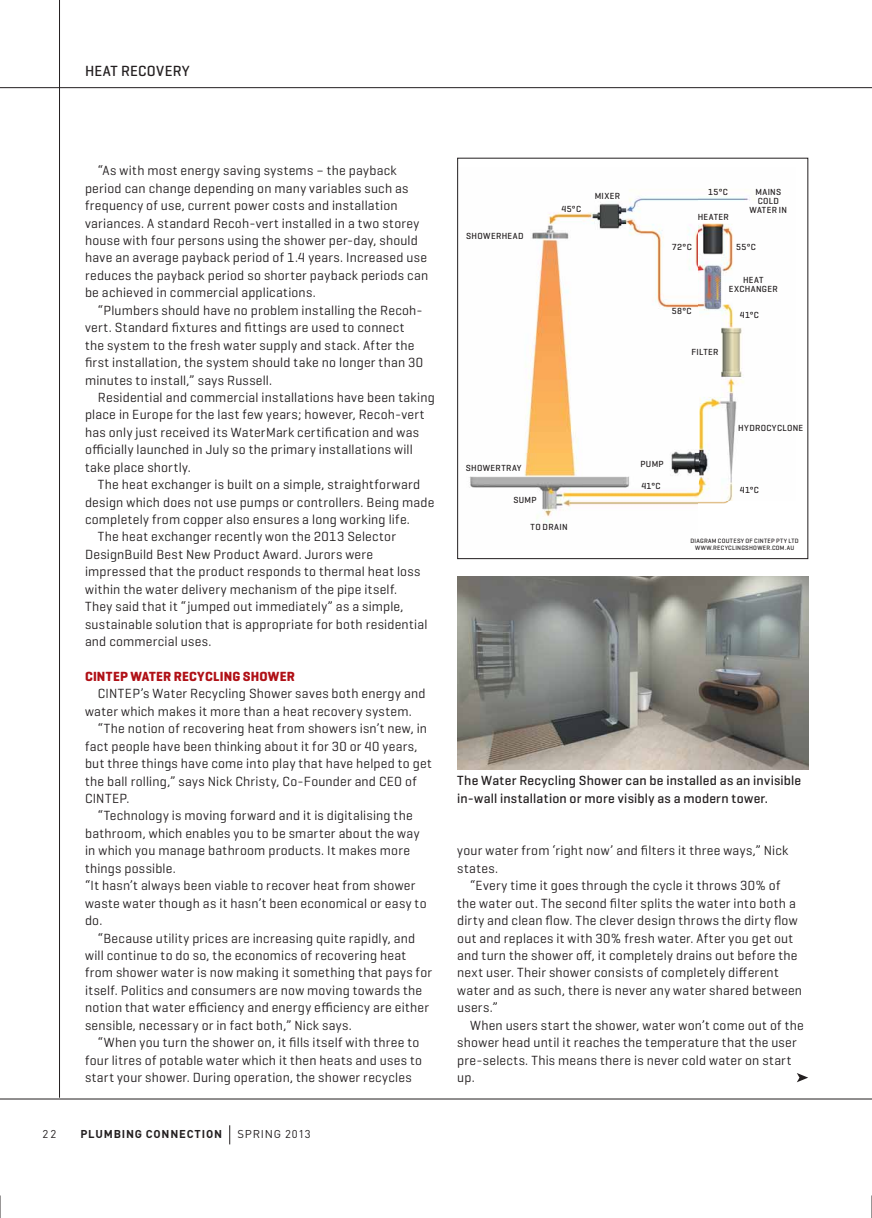
<style>
.page{position:relative;width:872px;height:1218px;background:#fff}
.page>*{position:absolute;margin:0;border:0;box-sizing:border-box;transform-origin:0 0}
.t1{font:500 15px "Geogrotesque";letter-spacing:.02em;color:#231f20}
.t2{font:13.5px/17.4px "Geogrotesque";letter-spacing:.02em;color:#231f20}
.t3{font:500 13.5px/17.4px "Geogrotesque";letter-spacing:.015em;color:#231f20}
.t4{font:700 13.5px "Geogrotesque";letter-spacing:.015em;color:#b01016}
.t5{font:700 11.25px "DIN Pro";letter-spacing:.07em;color:#231f20}
.t6{font:11.25px "DIN Pro";letter-spacing:.07em;color:#231f20}
.t7{font:500 9px/9px "Geogrotesque";letter-spacing:.04em;color:#231f20;text-align:center}
.t8{font:500 6.3px/7.5px "Geogrotesque";letter-spacing:.04em;color:#231f20;text-align:center}
</style>
<div class="page">
<svg style="left:229px;top:1125px;width:1px;height:19px"></svg>
<hr style="left:59px;top:0;width:1px;height:1097px;background:#231f20">
<img style="left:457px;top:576px;width:351px;height:193px">
<svg style="left:797px;top:1073px;width:11px;height:9px"></svg>
<hr style="left:0;top:87px;width:872px;height:1px;background:#231f20">
<hr style="left:0;top:1098px;width:872px;height:1px;background:#231f20">
<img style="left:469px;top:190px;width:286px;height:332px">
<div style="left:457px;top:158px;width:351px;height:401px;border:1px solid #231f20"></div>
<svg style="left:0;top:1195px;width:1px;height:22px"></svg>
<svg style="left:871px;top:1195px;width:1px;height:22px"></svg>
<p class="t1" style="left:85px;top:64px;width:106px">HEAT RECOVERY</p>
<p class="t2" style="left:85px;top:163px;width:344px;text-indent:13px">“As with most energy saving systems – the payback period can change depending on many variables such as frequency of use, current power costs and installation variances. A standard Recoh-vert installed in a two storey house with four persons using the shower per-day, should have an average payback period of 1.4 years. Increased use reduces the payback period so shorter payback periods can be achieved in commercial applications.</p>
<p class="t2" style="left:85px;top:302px;width:339px;text-indent:13px">“Plumbers should have no problem installing the Recoh&shy;vert. Standard fixtures and fittings are used to connect the system to the fresh water supply and stack. After the first installation, the system should take no longer than 30 minutes to install,” says Russell.</p>
<p class="t2" style="left:85px;top:389px;width:351px;text-indent:13px">Residential and commercial installations have been taking place in Europe for the last few years; however, Recoh-vert has only just received its WaterMark certification and was officially launched in July so the primary installations will take place shortly.</p>
<p class="t2" style="left:98px;top:476px;width:324px">The heat exchanger is built on a simple, straightforward</p>
<p class="t2" style="left:85px;top:494px;width:351px">design which does not use pumps or controllers. Being made</p>
<p class="t2" style="left:85px;top:511px;width:326px">completely from copper also ensures a long working life.</p>
<p class="t2" style="left:98px;top:529px;width:300px">The heat exchanger recently won the 2013 Selector</p>
<p class="t2" style="left:85px;top:546px;width:290px">DesignBuild Best New Product Award. Jurors were</p>
<p class="t2" style="left:85px;top:564px;width:337px">impressed that the product responds to thermal heat loss</p>
<p class="t2" style="left:85px;top:581px;width:313px">within the water delivery mechanism of the pipe itself.</p>
<p class="t2" style="left:85px;top:598px;width:320px">They said that it “jumped out immediately” as a simple,</p>
<p class="t2" style="left:85px;top:616px;width:344px">sustainable solution that is appropriate for both residential</p>
<p class="t2" style="left:85px;top:633px;width:128px">and commercial uses.</p>
<p class="t4" style="left:85px;top:668px;width:211px">CINTEP WATER RECYCLING SHOWER</p>
<p class="t2" style="left:85px;top:686px;width:342px;text-indent:13px">CINTEP’s Water Recycling Shower saves both energy and water which makes it more than a heat recovery system.</p>
<p class="t2" style="left:85px;top:720px;width:348px;text-indent:13px">“The notion of recovering heat from showers isn’t new, in fact people have been thinking about it for 30 or 40 years, but three things have come into play that have helped to get the ball rolling,” says Nick Christy, Co-Founder and CEO of CINTEP.</p>
<p class="t2" style="left:85px;top:808px;width:343px;text-indent:13px">“Technology is moving forward and it is digitalising the bathroom, which enables you to be smarter about the way in which you manage bathroom products. It makes more things possible.<br>“It hasn’t always been viable to recover heat from shower waste water though as it hasn’t been economical or easy to do.</p>
<p class="t2" style="left:85px;top:930px;width:348px;text-indent:13px">“Because utility prices are increasing quite rapidly, and will continue to do so, the economics of recovering heat from shower water is now making it something that pays for itself. Politics and consumers are now moving towards the notion that water efficiency and energy efficiency are either sensible, necessary or in fact both,” Nick says.</p>
<p class="t2" style="left:85px;top:1034px;width:339px;text-indent:13px">“When you turn the shower on, it fills itself with three to four litres of potable water which it then heats and uses to start your shower. During operation, the shower recycles</p>
<p class="t6" style="left:42px;top:1129px;width:15px">22</p>
<p class="t5" style="left:80px;top:1129px;width:143px">PLUMBING CONNECTION</p>
<p class="t6" style="left:237px;top:1129px;width:75px">SPRING 2013</p>
<p class="t7" style="left:466px;top:231px;width:59px">SHOWERHEAD</p>
<p class="t7" style="left:561px;top:205px;width:21px">45°C</p>
<p class="t7" style="left:595px;top:192px;width:27px">MIXER</p>
<p class="t7" style="left:708px;top:188px;width:21px">15°C</p>
<p class="t7" style="left:698px;top:213px;width:33px">HEATER</p>
<p class="t7" style="left:749px;top:188px;width:39px">MAINS<br>COLD<br>WATER IN</p>
<p class="t7" style="left:672px;top:243px;width:21px">72°C</p>
<p class="t7" style="left:736px;top:243px;width:21px">55°C</p>
<p class="t7" style="left:672px;top:307px;width:21px">58°C</p>
<p class="t7" style="left:729px;top:276px;width:50px">HEAT<br>EXCHANGER</p>
<p class="t7" style="left:739px;top:311px;width:21px">41°C</p>
<p class="t7" style="left:691px;top:348px;width:29px">FILTER</p>
<p class="t7" style="left:465px;top:464px;width:58px">SHOWERTRAY</p>
<p class="t7" style="left:513px;top:496px;width:25px">SUMP</p>
<p class="t7" style="left:530px;top:522px;width:39px">TO DRAIN</p>
<p class="t7" style="left:640px;top:459px;width:25px">PUMP</p>
<p class="t7" style="left:641px;top:482px;width:21px">41°C</p>
<p class="t7" style="left:738px;top:424px;width:67px">HYDROCYCLONE</p>
<p class="t7" style="left:739px;top:485px;width:21px">41°C</p>
<p class="t8" style="left:690px;top:537px;width:110px">DIAGRAM COUTESY OF CINTEP PTY LTD<br>WWW.RECYCLINGSHOWER.COM.AU</p>
<p class="t3" style="left:457px;top:773px;width:345px">The Water Recycling Shower can be installed as an invisible in-wall installation or more visibly as a modern tower.</p>
<p class="t2" style="left:457px;top:842px;width:332px">your water from ‘right now’ and filters it three ways,” Nick states.</p>
<p class="t2" style="left:457px;top:877px;width:346px;text-indent:13px">“Every time it goes through the cycle it throws 30% of the water out. The second filter splits the water into both a dirty and clean flow. The clever design throws the dirty flow out and replaces it with 30% fresh water. After you get out and turn the shower off, it completely drains out before the next user. Their shower consists of completely different water and as such, there is never any water shared between users.”</p>
<p class="t2" style="left:457px;top:1017px;width:348px;text-indent:13px">When users start the shower, water won’t come out of the shower head until it reaches the temperature that the user pre-selects. This means there is never cold water on start up.</p>
</div>
